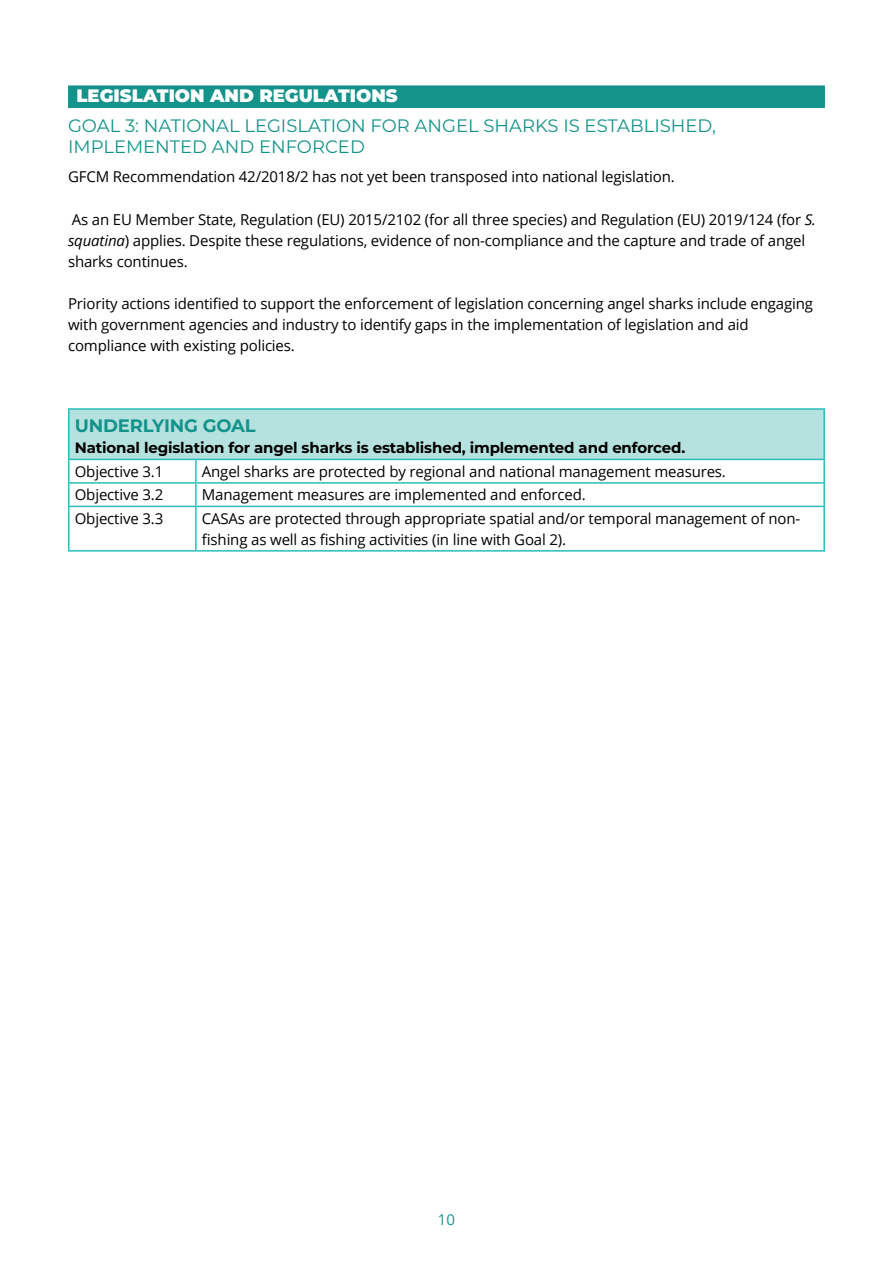
<style>
.page{position:relative;width:893px;height:1263px;background:#fff}
.page>*{position:absolute;margin:0;border:0;box-sizing:border-box;transform-origin:0 0}
.t1{font:18px/21px "Montserrat";color:#13938a}
.t2{font:900 18px "Montserrat";color:#fff}
.t3{font:700 18px "Montserrat";letter-spacing:-.01em;color:#13938a}
.t4{font:15px/21px "Open Sans";letter-spacing:-.01em;color:#000}
.t5{font:700 15px "Montserrat";letter-spacing:-.01em;color:#000}
.t6{font:15px "Open Sans";color:#13938a}
.s1{font-style:italic}
</style>
<div class="page">
<div style="left:68px;top:85px;width:757px;height:23px;background:#13938a"></div>
<div style="left:69px;top:409px;width:755px;height:50px;background:#b5e1df"></div>
<hr style="left:68px;top:408px;width:128px;height:2px;background:#2abdbb">
<hr style="left:68px;top:410px;width:2px;height:49px;background:#2abdbb">
<hr style="left:196px;top:408px;width:629px;height:2px;background:#2abdbb">
<hr style="left:823px;top:410px;width:2px;height:49px;background:#2abdbb">
<hr style="left:68px;top:459px;width:128px;height:1px;background:#2abdbb">
<hr style="left:68px;top:460px;width:2px;height:22px;background:#2abdbb">
<hr style="left:196px;top:459px;width:629px;height:1px;background:#2abdbb">
<hr style="left:195px;top:460px;width:2px;height:22px;background:#2abdbb">
<hr style="left:823px;top:460px;width:2px;height:22px;background:#2abdbb">
<hr style="left:68px;top:482px;width:128px;height:2px;background:#2abdbb">
<hr style="left:68px;top:484px;width:2px;height:22px;background:#2abdbb">
<hr style="left:196px;top:482px;width:629px;height:2px;background:#2abdbb">
<hr style="left:195px;top:484px;width:2px;height:22px;background:#2abdbb">
<hr style="left:823px;top:484px;width:2px;height:22px;background:#2abdbb">
<hr style="left:68px;top:506px;width:128px;height:1px;background:#2abdbb">
<hr style="left:68px;top:507px;width:2px;height:43px;background:#2abdbb">
<hr style="left:196px;top:506px;width:629px;height:1px;background:#2abdbb">
<hr style="left:195px;top:507px;width:2px;height:43px;background:#2abdbb">
<hr style="left:823px;top:507px;width:2px;height:43px;background:#2abdbb">
<hr style="left:68px;top:550px;width:128px;height:2px;background:#2abdbb">
<hr style="left:196px;top:550px;width:629px;height:2px;background:#2abdbb">
<p class="t2" style="left:77px;top:83px;width:323px">LEGISLATION AND REGULATIONS</p>
<p class="t1" style="left:68px;top:114px;width:649px">GOAL 3: NATIONAL LEGISLATION FOR ANGEL SHARKS IS ESTABLISHED,<br>IMPLEMENTED AND ENFORCED</p>
<p class="t4" style="left:68px;top:166px;width:608px">GFCM Recommendation 42/2018/2 has not yet been transposed into national legislation.</p>
<p class="t4" style="left:68px;top:208px;width:749px">As an EU Member State, Regulation (EU) 2015/2102 (for all three species) and Regulation (EU) 2019/124 (for <span class="s1">S. squatina</span>) applies. Despite these regulations, evidence of non-compliance and the capture and trade of angel sharks continues.</p>
<p class="t4" style="left:68px;top:292px;width:747px">Priority actions identified to support the enforcement of legislation concerning angel sharks include engaging with government agencies and industry to identify gaps in the implementation of legislation and aid compliance with existing policies.</p>
<p class="t3" style="left:75px;top:413px;width:182px">UNDERLYING GOAL</p>
<p class="t5" style="left:75px;top:437px;width:612px">National legislation for angel sharks is established, implemented and enforced.</p>
<p class="t4" style="left:75px;top:461px;width:90px">Objective 3.1</p>
<p class="t4" style="left:202px;top:461px;width:526px">Angel sharks are protected by regional and national management measures.</p>
<p class="t4" style="left:75px;top:484px;width:90px">Objective 3.2</p>
<p class="t4" style="left:202px;top:484px;width:385px">Management measures are implemented and enforced.</p>
<p class="t4" style="left:75px;top:507px;width:90px">Objective 3.3</p>
<p class="t4" style="left:202px;top:507px;width:600px">CASAs are protected through appropriate spatial and/or temporal management of non&shy;fishing as well as fishing activities (in line with Goal 2).</p>
<p class="t6" style="left:438px;top:1209px;width:19px">10</p>
</div>
